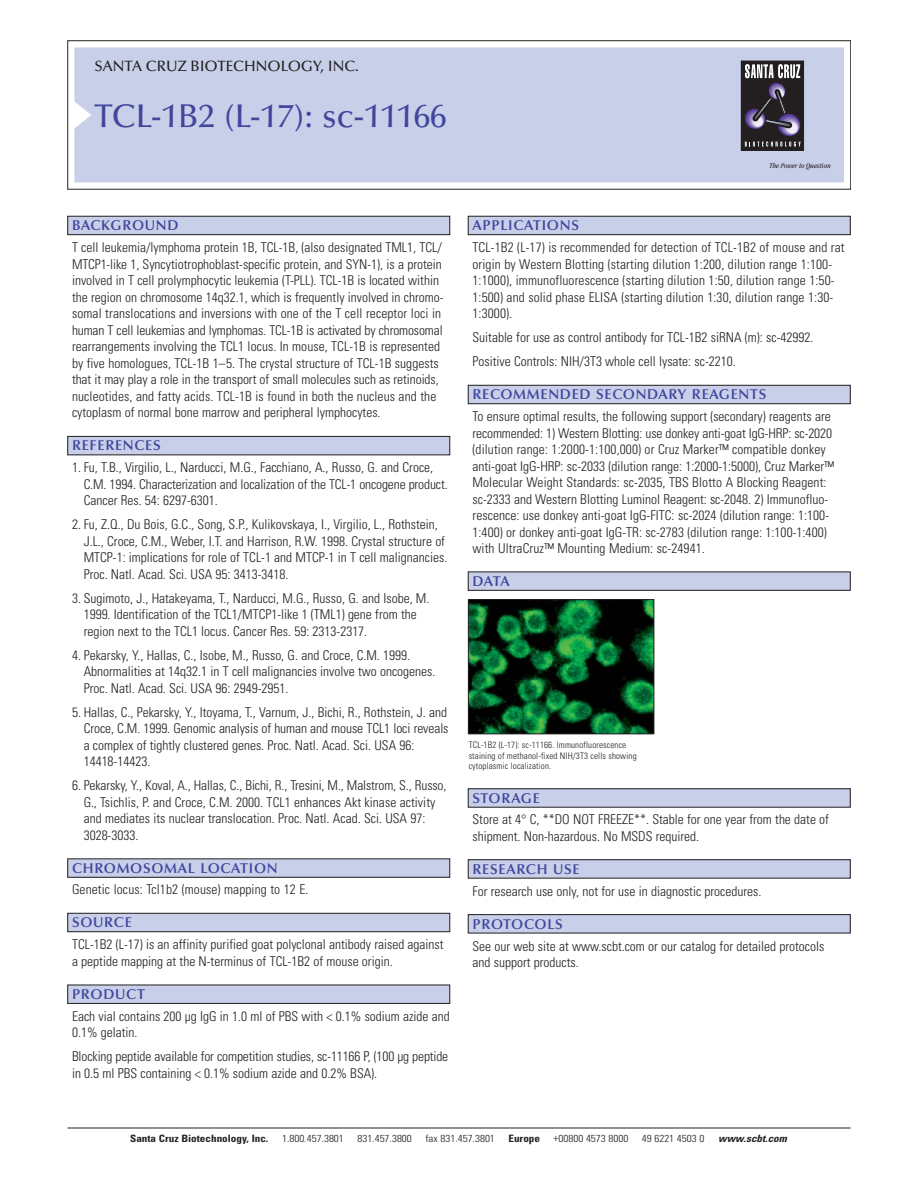
<style>
.page{position:relative;width:918px;height:1188px;background:#fff}
.page>*{position:absolute;margin:0;border:0;box-sizing:border-box;transform-origin:0 0}
.t1{font:500 33px "Optima";color:#41459c}
.t2{font:500 15px "Optima";color:#231f20}
.t3{font:600 14.25px "Optima";letter-spacing:.05em;color:#41459c}
.t4{font:300 condensed 13.5px/16.5px "Univers";color:#231f20}
.t5{font:300 condensed 10.2px "Univers";color:#231f20;scale:1.1 1}
.t6{font:700 condensed 10.2px "Univers";color:#231f20;scale:1.1 1}
.t7{font:italic 700 condensed 10.2px "Univers";color:#231f20;scale:1.1 1}
.t8{font:300 condensed 9px/10.5px "Univers";letter-spacing:.015em;color:#231f20}
.t9{font:italic condensed 7.5px "Garamond";color:#231f20}
</style>
<div class="page">
<div style="left:468px;top:789px;width:382px;height:18px;background:#c7cfe9"></div>
<div style="left:468px;top:860px;width:382px;height:18px;background:#c7cfe9"></div>
<div style="left:468px;top:859px;width:382px;height:19px;border:1px solid #231f20"></div>
<div style="left:468px;top:915px;width:382px;height:18px;background:#c7cfe9"></div>
<div style="left:468px;top:914px;width:382px;height:19px;border:1px solid #231f20"></div>
<div style="left:74px;top:47px;width:770px;height:135px;background:#c7cfe9"></div>
<div style="left:741px;top:61px;width:62px;height:89px;background:#231f20"></div>
<div style="left:741px;top:61px;width:63px;height:90px;border:1px solid #231f20"></div>
<svg style="left:741px;top:64px;width:64px;height:83px"></svg>
<hr style="left:68px;top:1128px;width:782px;height:1px;background:#231f20">
<div style="left:68px;top:216px;width:382px;height:19px;background:#c7cfe9"></div>
<div style="left:68px;top:216px;width:382px;height:19px;border:1px solid #231f20"></div>
<div style="left:468px;top:572px;width:382px;height:18px;background:#c7cfe9"></div>
<div style="left:468px;top:572px;width:382px;height:19px;border:1px solid #231f20"></div>
<div style="left:468px;top:385px;width:382px;height:19px;background:#c7cfe9"></div>
<div style="left:468px;top:385px;width:382px;height:19px;border:1px solid #231f20"></div>
<div style="left:468px;top:216px;width:382px;height:19px;background:#c7cfe9"></div>
<div style="left:468px;top:216px;width:382px;height:19px;border:1px solid #231f20"></div>
<div style="left:68px;top:436px;width:382px;height:19px;background:#c7cfe9"></div>
<div style="left:68px;top:436px;width:382px;height:19px;border:1px solid #231f20"></div>
<div style="left:68px;top:859px;width:382px;height:18px;background:#c7cfe9"></div>
<div style="left:68px;top:859px;width:382px;height:19px;border:1px solid #231f20"></div>
<div style="left:68px;top:913px;width:382px;height:19px;background:#c7cfe9"></div>
<div style="left:68px;top:913px;width:382px;height:19px;border:1px solid #231f20"></div>
<div style="left:68px;top:985px;width:382px;height:18px;background:#c7cfe9"></div>
<div style="left:68px;top:985px;width:382px;height:19px;border:1px solid #231f20"></div>
<img style="left:470px;top:601px;width:182px;height:131px">
<div style="left:468px;top:599px;width:186px;height:135px;border:1px solid #231f20"></div>
<p class="t2" style="left:94px;top:60px;width:266px">SANTA CRUZ BIOTECHNOLOGY, INC.</p>
<h1 class="t1" style="left:94px;top:103px;width:354px">TCL-1B2 (L-17): sc-11166</h1>
<p class="t9" style="left:769px;top:163px;width:63px">The Power to Question</p>
<p class="t3" style="left:72px;top:220px;width:108px">BACKGROUND</p>
<p class="t4" style="left:72px;top:241px;width:373px">T cell leukemia/lymphoma protein 1B, TCL-1B, (also designated TML1, TCL/ MTCP1-like 1, Syncytiotrophoblast-specific protein, and SYN-1), is a protein involved in T cell prolymphocytic leukemia (T-PLL). TCL-1B is located within the region on chromosome 14q32.1, which is frequently involved in chromo&shy;somal translocations and inversions with one of the T cell receptor loci in human T cell leukemias and lymphomas. TCL-1B is activated by chromosomal rearrangements involving the TCL1 locus. In mouse, TCL-1B is represented by five homologues, TCL-1B 1–5. The crystal structure of TCL-1B suggests that it may play a role in the transport of small molecules such as retinoids, nucleotides, and fatty acids. TCL-1B is found in both the nucleus and the cytoplasm of normal bone marrow and peripheral lymphocytes.</p>
<p class="t3" style="left:72px;top:439px;width:90px">REFERENCES</p>
<p class="t4" style="left:84px;top:460px;width:365px;text-indent:-12px">1. Fu, T.B., Virgilio, L., Narducci, M.G., Facchiano, A., Russo, G. and Croce,<br>C.M. 1994. Characterization and localization of the TCL-1 oncogene product.<br>Cancer Res. 54: 6297-6301.</p>
<p class="t4" style="left:84px;top:517px;width:365px;text-indent:-12px">2. Fu, Z.Q., Du Bois, G.C., Song, S.P., Kulikovskaya, I., Virgilio, L., Rothstein, J.L., Croce, C.M., Weber, I.T. and Harrison, R.W. 1998. Crystal structure of MTCP-1: implications for role of TCL-1 and MTCP-1 in T cell malignancies.<br>Proc. Natl. Acad. Sci. USA 95: 3413-3418.</p>
<p class="t4" style="left:84px;top:591px;width:347px;text-indent:-12px">3. Sugimoto, J., Hatakeyama, T., Narducci, M.G., Russo, G. and Isobe, M.<br>1999. Identification of the TCL1/MTCP1-like 1 (TML1) gene from the region next to the TCL1 locus. Cancer Res. 59: 2313-2317.</p>
<p class="t4" style="left:84px;top:648px;width:353px;text-indent:-12px">4. Pekarsky, Y., Hallas, C., Isobe, M., Russo, G. and Croce, C.M. 1999.<br>Abnormalities at 14q32.1 in T cell malignancies involve two oncogenes.<br>Proc. Natl. Acad. Sci. USA 96: 2949-2951.</p>
<p class="t4" style="left:84px;top:705px;width:366px;text-indent:-12px">5. Hallas, C., Pekarsky, Y., Itoyama, T., Varnum, J., Bichi, R., Rothstein, J. and Croce, C.M. 1999. Genomic analysis of human and mouse TCL1 loci reveals a complex of tightly clustered genes. Proc. Natl. Acad. Sci. USA 96:<br>14418-14423.</p>
<p class="t4" style="left:84px;top:778px;width:364px;text-indent:-12px">6. Pekarsky, Y., Koval, A., Hallas, C., Bichi, R., Tresini, M., Malstrom, S., Russo, G., Tsichlis, P. and Croce, C.M. 2000. TCL1 enhances Akt kinase activity and mediates its nuclear translocation. Proc. Natl. Acad. Sci. USA 97:<br>3028-3033.</p>
<p class="t3" style="left:72px;top:862px;width:207px">CHROMOSOMAL LOCATION</p>
<p class="t4" style="left:72px;top:883px;width:238px">Genetic locus: Tcl1b2 (mouse) mapping to 12 E.</p>
<p class="t3" style="left:72px;top:917px;width:61px">SOURCE</p>
<p class="t4" style="left:72px;top:938px;width:373px">TCL-1B2 (L-17) is an affinity purified goat polyclonal antibody raised against a peptide mapping at the N-terminus of TCL-1B2 of mouse origin.</p>
<p class="t3" style="left:72px;top:988px;width:74px">PRODUCT</p>
<p class="t4" style="left:72px;top:1009px;width:379px">Each vial contains 200 µg IgG in 1.0 ml of PBS with &lt; 0.1% sodium azide and<br>0.1% gelatin.</p>
<p class="t4" style="left:72px;top:1050px;width:378px">Blocking peptide available for competition studies, sc-11166 P, (100 µg peptide in 0.5 ml PBS containing &lt; 0.1% sodium azide and 0.2% BSA).</p>
<p class="t3" style="left:473px;top:220px;width:108px">APPLICATIONS</p>
<p class="t4" style="left:473px;top:241px;width:374px">TCL-1B2 (L-17) is recommended for detection of TCL-1B2 of mouse and rat origin by Western Blotting (starting dilution 1:200, dilution range 1:100- 1:1000), immunofluorescence (starting dilution 1:50, dilution range 1:50- 1:500) and solid phase ELISA (starting dilution 1:30, dilution range 1:30- 1:3000).</p>
<p class="t4" style="left:473px;top:327px;width:342px;line-height:24px">Suitable for use as control antibody for TCL-1B2 siRNA (m): sc-42992.<br>Positive Controls: NIH/3T3 whole cell lysate: sc-2210.</p>
<p class="t3" style="left:473px;top:388px;width:295px">RECOMMENDED SECONDARY REAGENTS</p>
<p class="t4" style="left:473px;top:409px;width:363px">To ensure optimal results, the following support (secondary) reagents are recommended: 1) Western Blotting: use donkey anti-goat IgG-HRP: sc-2020 (dilution range: 1:2000-1:100,000) or Cruz Marker™ compatible donkey anti-goat IgG-HRP: sc-2033 (dilution range: 1:2000-1:5000), Cruz Marker™ Molecular Weight Standards: sc-2035, TBS Blotto A Blocking Reagent: sc-2333 and Western Blotting Luminol Reagent: sc-2048. 2) Immunofluo&shy;rescence: use donkey anti-goat IgG-FITC: sc-2024 (dilution range: 1:100- 1:400) or donkey anti-goat IgG-TR: sc-2783 (dilution range: 1:100-1:400) with UltraCruz™ Mounting Medium: sc-24941.</p>
<p class="t3" style="left:473px;top:575px;width:39px">DATA</p>
<p class="t8" style="left:469px;top:741px;width:170px">TCL-1B2 (L-17): sc-11166. Immunofluorescence staining of methanol-fixed NIH/3T3 cells showing cytoplasmic local ization.</p>
<p class="t3" style="left:473px;top:792px;width:69px">STORAGE</p>
<p class="t4" style="left:473px;top:813px;width:358px">Store at 4° C, **DO NOT FREEZE**. Stable for one year from the date of shipment. Non-hazardous. No MSDS required.</p>
<p class="t3" style="left:473px;top:863px;width:109px">RESEARCH USE</p>
<p class="t4" style="left:473px;top:884px;width:290px">For research use only, not for use in diagnostic procedures.</p>
<p class="t3" style="left:473px;top:918px;width:92px">PROTOCOLS</p>
<p class="t4" style="left:473px;top:939px;width:353px">See our web site at www.scbt.com or our catalog for detailed protocols and support products.</p>
<p class="t6" style="left:130px;top:1135px;width:127px">Santa Cruz Biotechnology, Inc.</p>
<p class="t5" style="left:282px;top:1135px;width:58px">1.800.457.3801</p>
<p class="t5" style="left:357px;top:1135px;width:51px">831.457.3800</p>
<p class="t5" style="left:425px;top:1135px;width:65px">fax 831.457.3801</p>
<p class="t6" style="left:508px;top:1135px;width:30px">Europe</p>
<p class="t5" style="left:554px;top:1135px;width:69px">+00800 4573 8000</p>
<p class="t5" style="left:642px;top:1135px;width:58px">49 6221 4503 0</p>
<p class="t7" style="left:718px;top:1135px;width:66px">www.scbt.com</p>
</div>
